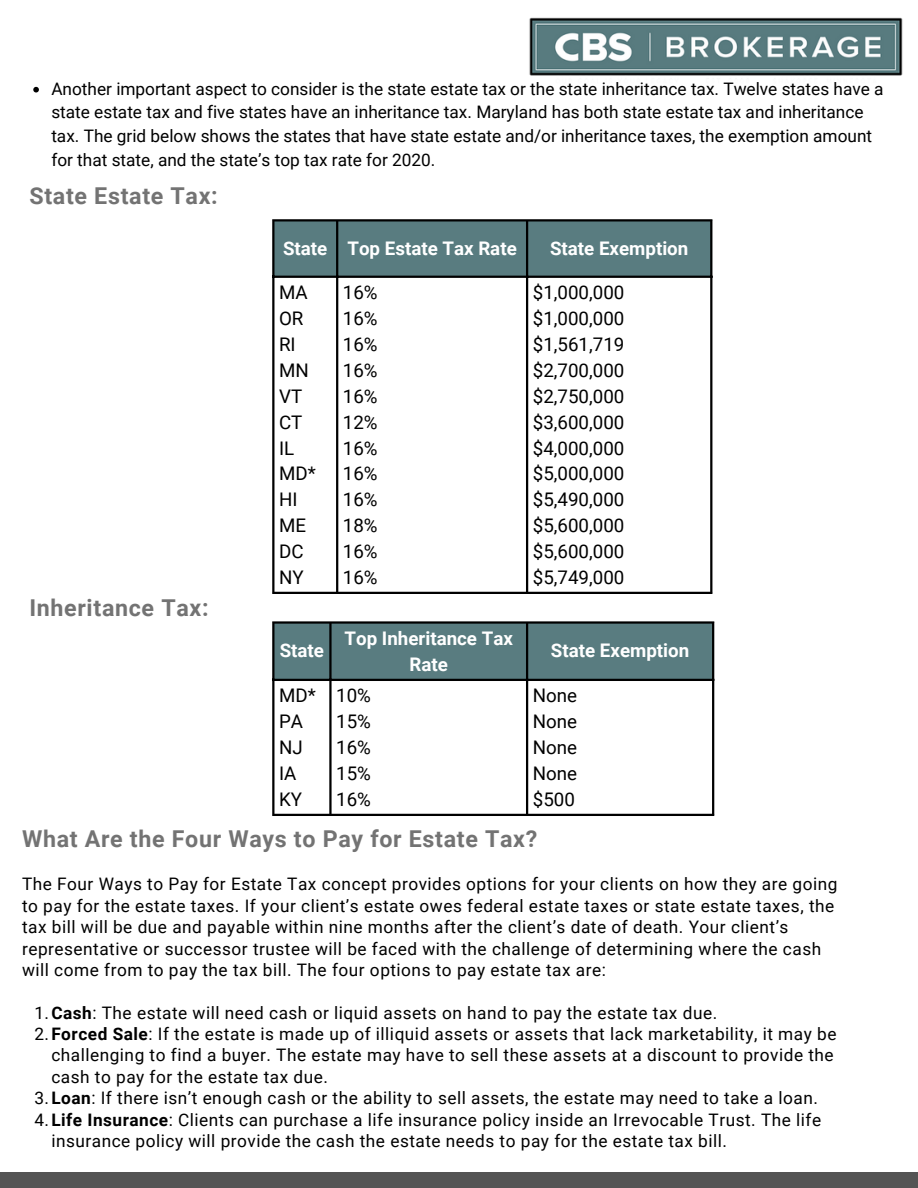
<style>
.page{position:relative;width:918px;height:1188px;background:#fff}
.page>*{position:absolute;margin:0;border:0;box-sizing:border-box;transform-origin:0 0}
.t1{font:700 23.25px "Roboto";letter-spacing:.03em;color:#737373}
.t2{font:18.75px/25.8px "Roboto";color:#000;text-align:justify}
.t3{font:700 18.75px/25.8px "Roboto";color:#fff;text-align:center}
.t4{font:17.25px/21.3px "Roboto";letter-spacing:.03em;color:#000}
.t5{font:17.25px/23.7px "Roboto";color:#000}
.s1{font-weight:700}
</style>
<div class="page">
<div style="left:0;top:1172px;width:918px;height:16px;background:#545454"></div>
<img style="left:529px;top:17px;width:374px;height:59px">
<div style="left:274px;top:221px;width:436px;height:55px;background:#597c80"></div>
<hr style="left:272px;top:221px;width:2px;height:371px;background:#000">
<hr style="left:336px;top:221px;width:2px;height:371px;background:#000">
<hr style="left:526px;top:221px;width:2px;height:371px;background:#000">
<hr style="left:710px;top:221px;width:2px;height:371px;background:#000">
<hr style="left:272px;top:219px;width:440px;height:2px;background:#000">
<hr style="left:272px;top:276px;width:440px;height:2px;background:#000">
<hr style="left:272px;top:592px;width:440px;height:2px;background:#000">
<svg style="left:33px;top:87px;width:6px;height:5px"></svg>
<div style="left:274px;top:624px;width:438px;height:55px;background:#597c80"></div>
<hr style="left:272px;top:624px;width:2px;height:190px;background:#000">
<hr style="left:329px;top:624px;width:3px;height:190px;background:#000">
<hr style="left:526px;top:624px;width:2px;height:190px;background:#000">
<hr style="left:712px;top:624px;width:2px;height:190px;background:#000">
<hr style="left:272px;top:621px;width:442px;height:3px;background:#000">
<hr style="left:272px;top:679px;width:442px;height:2px;background:#000">
<hr style="left:272px;top:814px;width:442px;height:2px;background:#000">
<p class="t5" style="left:51px;top:77px;width:834px">Another important aspect to consider is the state estate tax or the state inheritance tax. Twelve states have a state estate tax and five states have an inheritance tax. Maryland has both state estate tax and inheritance tax. The grid below shows the states that have state estate and/or inheritance taxes, the exemption amount for that state, and the state’s top tax rate for 2020.</p>
<h1 class="t1" style="left:29px;top:183px;width:190px">State Estate Tax:</h1>
<h1 class="t1" style="left:29px;top:594px;width:181px">Inheritance Tax:</h1>
<p class="t3" style="left:283px;top:236px;width:235px">State Top Estate Tax Rate</p>
<p class="t3" style="left:550px;top:236px;width:140px">State Exemption</p>
<p class="t2" style="left:279px;top:280px;width:38px;text-align:left">MA<br>OR<br>RI<br>MN<br>VT<br>CT<br>IL<br>MD*<br>HI<br>ME<br>DC<br>NY</p>
<p class="t2" style="left:343px;top:280px;width:36px">16% 16% 16% 16% 16% 12% 16% 16% 16% 18% 16% 16%</p>
<p class="t2" style="left:533px;top:280px;width:93px">$1,000,000 $1,000,000 $1,561,719 $2,700,000 $2,750,000 $3,600,000 $4,000,000 $5,000,000 $5,490,000 $5,600,000 $5,600,000 $5,749,000</p>
<p class="t3" style="left:280px;top:638px;width:46px">State</p>
<p class="t3" style="left:345px;top:626px;width:170px">Top Inheritance Tax<br>Rate</p>
<p class="t3" style="left:551px;top:638px;width:140px">State Exemption</p>
<p class="t2" style="left:279px;top:683px;width:38px;text-align:left">MD*<br>PA<br>NJ<br>IA<br>KY</p>
<p class="t2" style="left:336px;top:683px;width:36px">10% 15% 16% 15% 16%</p>
<p class="t2" style="left:533px;top:683px;width:46px">None None None None $500</p>
<h1 class="t1" style="left:22px;top:825px;width:517px">What Are the Four Ways to Pay for Estate Tax?</h1>
<p class="t4" style="left:22px;top:874px;width:817px">The Four Ways to Pay for Estate Tax concept provides options for your clients on how they are going to pay for the estate taxes. If your client’s estate owes federal estate taxes or state estate taxes, the tax bill will be due and payable within nine months after the client’s date of death. Your client’s representative or successor trustee will be faced with the challenge of determining where the cash will come from to pay the tax bill. The four options to pay estate tax are:</p>
<p class="t4" style="left:34px;top:1002px;width:684px">1.<span class="s1">Cash</span>: The estate will need cash or liquid assets on hand to pay the estate tax due.</p>
<p class="t4" style="left:34px;top:1024px;width:804px">2.<span class="s1">Forced Sale</span>: If the estate is made up of illiquid assets or assets that lack marketability, it may be</p>
<p class="t4" style="left:51px;top:1045px;width:784px">challenging to find a buyer. The estate may have to sell these assets at a discount to provide the</p>
<p class="t4" style="left:51px;top:1066px;width:278px">cash to pay for the estate tax due.</p>
<p class="t4" style="left:34px;top:1088px;width:785px">3.<span class="s1">Loan</span>: If there isn’t enough cash or the ability to sell assets, the estate may need to take a loan.</p>
<p class="t4" style="left:34px;top:1109px;width:788px">4.<span class="s1">Life Insurance</span>: Clients can purchase a life insurance policy inside an Irrevocable Trust. The life</p>
<p class="t4" style="left:51px;top:1130px;width:677px">insurance policy will provide the cash the estate needs to pay for the estate tax bill.</p>
</div>
